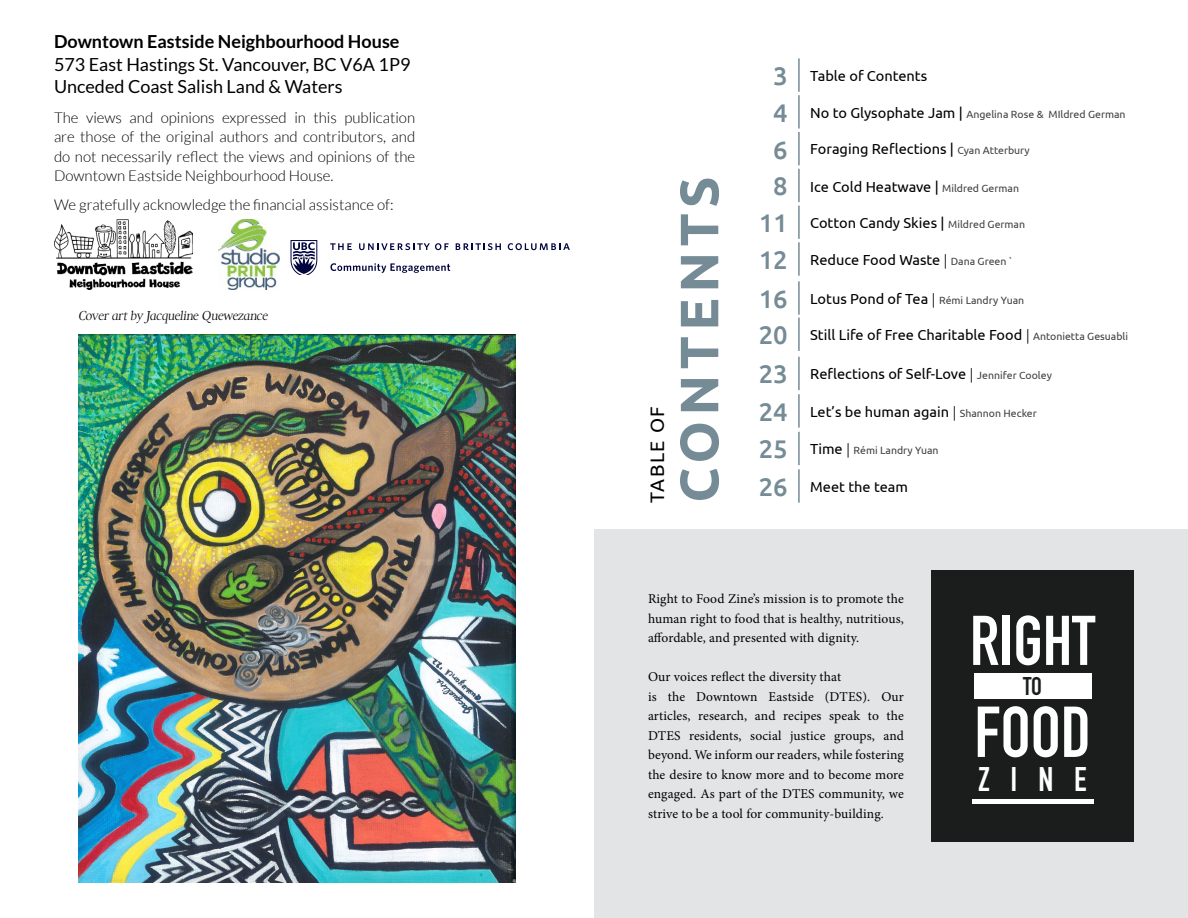
<style>
.page{position:relative;width:1188px;height:918px;background:#fff}
.page>*{position:absolute;margin:0;border:0;box-sizing:border-box;transform-origin:0 0}
.t1{font:70.65px "DIN Engschrift Std";color:#fff}
.t2{font:69px "DIN Engschrift Std";color:#fff}
.t3{font:700 54px "Ubuntu";letter-spacing:.1em;color:#758b96}
.t4{font:33.75px "DIN Engschrift Std";color:#fff}
.t5{font:500 25.5px "Ubuntu";color:#758b96}
.t6{font:25.2px "DIN Engschrift Std";color:#1b1c1c}
.t7{font:19.5px "Ubuntu";letter-spacing:.07em;color:#000}
.t8{font:18px/22.5px "Lato";color:#000}
.t9{font:700 18px "Lato";color:#000}
.t10{font:300 15px/19.5px "Lato";color:#000;text-align:justify}
.t11{font:14.55px "Ubuntu";color:#000}
.t12{font:13.5px/19.5px "Minion Pro";letter-spacing:.01em;color:#000;text-align:justify}
.t13{font:italic 100 13.5px "Quanton PERSONALUSEONLY";color:#000}
.t14{font:10.5px "Ubuntu";color:#414042}
.s1{font-size:14.55px;color:#000}
.s2{font-size:10.5px;color:#414042}
.s3{font-family:"Adobe Garamond Pro"}
.s4{font-weight:500;font-size:25.5px;color:#758b96}
.s5{font-family:"Adobe Garamond Pro";font-size:14.55px;color:#000}
</style>
<div class="page">
<div style="left:594px;top:529px;width:594px;height:389px;background:#e3e4e5"></div>
<hr style="left:798px;top:242px;width:2px;height:34px;background:#758b96">
<hr style="left:798px;top:132px;width:2px;height:33px;background:#758b96">
<hr style="left:798px;top:58px;width:2px;height:34px;background:#758b96">
<hr style="left:798px;top:318px;width:2px;height:33px;background:#758b96">
<hr style="left:798px;top:432px;width:2px;height:33px;background:#758b96">
<hr style="left:798px;top:357px;width:2px;height:33px;background:#758b96">
<hr style="left:798px;top:394px;width:2px;height:34px;background:#758b96">
<hr style="left:798px;top:281px;width:2px;height:34px;background:#758b96">
<hr style="left:798px;top:169px;width:2px;height:33px;background:#758b96">
<hr style="left:798px;top:95px;width:2px;height:34px;background:#758b96">
<hr style="left:798px;top:206px;width:2px;height:33px;background:#758b96">
<hr style="left:798px;top:469px;width:2px;height:34px;background:#758b96">
<img style="left:54px;top:219px;width:138px;height:71px">
<img style="left:219px;top:219px;width:60px;height:71px">
<svg style="left:291px;top:240px;width:26px;height:35px"></svg>
<svg style="left:330px;top:243px;width:22px;height:7px"></svg>
<svg style="left:359px;top:243px;width:90px;height:7px"></svg>
<svg style="left:456px;top:243px;width:45px;height:7px"></svg>
<svg style="left:508px;top:243px;width:62px;height:7px"></svg>
<svg style="left:330px;top:263px;width:120px;height:10px"></svg>
<div style="left:931px;top:570px;width:203px;height:271px;background:#1b1c1c"></div>
<div style="left:974px;top:673px;width:118px;height:25px;background:#fff"></div>
<hr style="left:972px;top:800px;width:121px;height:4px;background:#fff">
<img style="left:79px;top:334px;width:436px;height:548px">
<h3 class="t9" style="left:54px;top:31px;width:347px">Downtown Eastside Neighbourhood House</h3>
<h3 class="t8" style="left:54px;top:53px;width:358px">573 East Hastings St. Vancouver, BC V6A 1P9<br>Unceded Coast Salish Land &amp; Waters</h3>
<p class="t10" style="left:54px;top:108px;width:363px">The views and opinions expressed in this publication are those of the original authors and contributors, and do not necessarily reflect the views and opinions of the Downtown Eastside Neighbourhood House.</p>
<p class="t10" style="left:54px;top:195px;width:341px">We gratefully acknowledge the financial assistance of:</p>
<p class="t13" style="left:79px;top:306px;width:191px">Cover art by Jacqueline Quewezance</p>
<h3 class="t7" style="left:646px;top:503px;width:98px;rotate:-90deg">TABLE OF</h3>
<h3 class="t3" style="left:666px;top:503px;width:328px;rotate:-90deg">CONTENTS</h3>
<h3 class="t5" style="left:773px;top:60px;width:16px">3</h3>
<p class="t11" style="left:810px;top:67px;width:119px">Table of Contents</p>
<h3 class="t5" style="left:773px;top:97px;width:16px">4</h3>
<p class="t14" style="left:810px;top:107px;width:317px"><span class="s1">No to Glysophate Jam |</span> Angelina Rose &amp; MIldred German</p>
<h3 class="t5" style="left:773px;top:133px;width:16px">6</h3>
<p class="t11" style="left:810px;top:140px;width:221px">Foraging Reflections | <span class="s2">Cyan Atterbury</span></p>
<h3 class="t5" style="left:773px;top:170px;width:16px">8</h3>
<p class="t11" style="left:810px;top:178px;width:210px">Ice Cold Heatwave | <span class="s2">Mildred German</span></p>
<h3 class="t5" style="left:759px;top:207px;width:30px">11</h3>
<p class="t11" style="left:810px;top:214px;width:216px">Cotton Candy Skies | <span class="s2">Mildred German</span></p>
<h3 class="t5" style="left:759px;top:244px;width:30px">12</h3>
<p class="t11" style="left:810px;top:251px;width:204px">Reduce Food Waste <span class="s3">|</span> <span class="s2">Dana Green `</span></p>
<h3 class="t5" style="left:759px;top:283px;width:30px">16</h3>
<p class="t11" style="left:810px;top:290px;width:215px">Lotus Pond of Tea <span class="s3">|</span> <span class="s2">Rémi Landry Yuan</span></p>
<h3 class="t5" style="left:759px;top:319px;width:30px">20</h3>
<p class="t11" style="left:810px;top:326px;width:319px">Still Life of Free Charitable Food <span class="s3">|</span> <span class="s2">Antonietta Gesuabli</span></p>
<p class="t11" style="left:759px;top:365px;width:295px"><span class="s4">23</span> Reflections of Self-Love <span class="s3">|</span> <span class="s2">Jennifer Cooley</span></p>
<h3 class="t5" style="left:759px;top:396px;width:30px">24</h3>
<p class="t11" style="left:810px;top:403px;width:228px">Let’s be human again <span class="s3">|</span> <span class="s2">Shannon Hecker</span></p>
<h3 class="t5" style="left:759px;top:433px;width:30px">25</h3>
<p class="t14" style="left:810px;top:444px;width:130px"><span class="s1">Time</span> <span class="s5">|</span> Rémi Landry Yuan</p>
<h3 class="t5" style="left:759px;top:471px;width:30px">26</h3>
<p class="t11" style="left:810px;top:478px;width:99px">Meet the team</p>
<p class="t12" style="left:648px;top:589px;width:257px">Right to Food Zine’s mission is to promote the human right to food that is healthy, nutritious, affordable, and presented with dignity.</p>
<p class="t12" style="left:648px;top:667px;width:257px;text-align:left">Our voices reflect the diversity that<br>is the Downtown Eastside (DTES). Our articles, research, and recipes speak to the DTES residents, social justice groups, and beyond. We inform our readers, while fostering the desire to know more and to become more engaged. As part of the DTES community, we strive to be a tool for community-building.</p>
<h2 class="t2" style="left:970px;top:600px;width:127px">RIGHT</h2>
<h3 class="t6" style="left:1023px;top:671px;width:20px">TO</h3>
<h1 class="t1" style="left:974px;top:691px;width:118px">FOOD</h1>
<h3 class="t4" style="left:979px;top:759px;width:110px">ZINE</h3>
</div>
